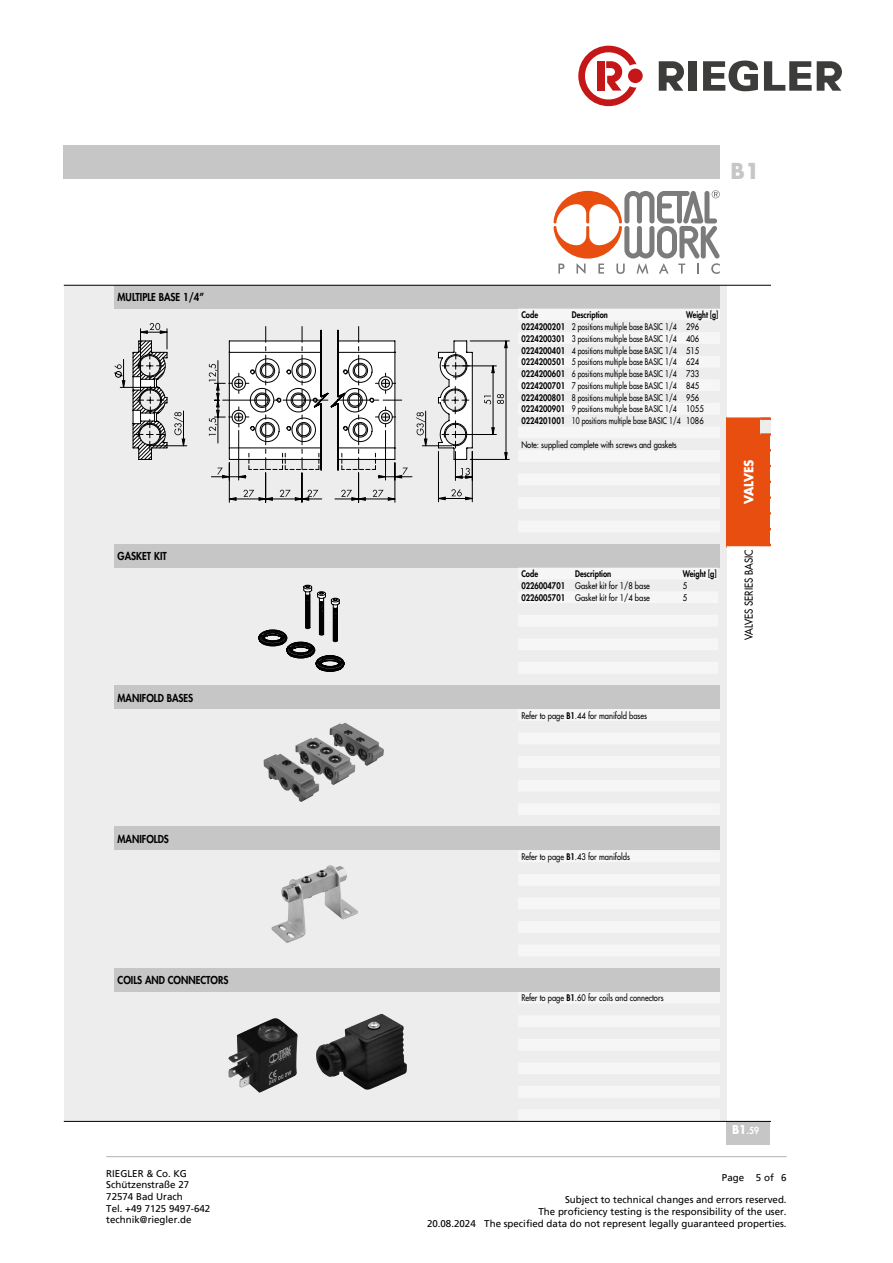
<style>
.page{position:relative;width:893px;height:1263px;background:#fff}
.page>*{position:absolute;margin:0;border:0;box-sizing:border-box;transform-origin:0 0}
.t1{font:700 21.3px "Futura Std";color:#c6c6c6}
.t2{font:700 12.45px "Futura Std";color:#fff;scale:.95 1}
.t3{font:800 10.65px "Futura Std";color:#000;scale:.9 1}
.t4{font:500 10.65px "Futura Std";color:#000;scale:.9 1}
.t5{font:9.75px/11.7px "Frutiger LT Pro";color:#000}
.t6{font:800 9.45px "Futura Std";color:#fff;scale:.9 1}
.t7{font:500 8.85px/11.9px "Futura Std";color:#000;scale:.77 1}
.t8{font:500 8.85px "Futura Std";color:#000;scale:.85 1}
.t9{font:800 8.85px "Futura Std";color:#000;scale:.85 1}
.s1{font-weight:800}
.s2{font-weight:700;font-size:11.85px}
</style>
<div class="page">
<svg style="left:659px;top:61px;width:25px;height:30px"></svg>
<div style="left:689px;top:61px;width:8px;height:30px;background:#3c3c3b"></div>
<svg style="left:703px;top:61px;width:55px;height:30px"></svg>
<svg style="left:764px;top:61px;width:78px;height:30px"></svg>
<svg style="left:578px;top:46px;width:58px;height:60px"></svg>
<div style="left:628px;top:69px;width:15px;height:14px;background:#c51718;border-radius:50%"></div>
<hr style="left:106px;top:1156px;width:681px;height:1px;background:#b3b2b2">
<div style="left:64px;top:285px;width:663px;height:836px;background:#ededed"></div>
<div style="left:727px;top:1121px;width:43px;height:24px;background:#c6c6c6"></div>
<div style="left:64px;top:145px;width:656px;height:34px;background:#c6c6c6"></div>
<svg style="left:553px;top:190px;width:167px;height:84px"></svg>
<div style="left:727px;top:417px;width:43px;height:130px;background:#e84e0f"></div>
<hr style="left:727px;top:546px;width:43px;height:3px;background:#fff">
<div style="left:760px;top:419px;width:10px;height:15px;background:#ededed"></div>
<svg style="left:518px;top:1120px;width:202px;height:1px"></svg>
<img style="left:228px;top:1018px;width:70px;height:75px">
<img style="left:316px;top:1014px;width:91px;height:76px">
<div style="left:114px;top:968px;width:606px;height:24px;background:#c6c6c6"></div>
<div style="left:114px;top:685px;width:606px;height:24px;background:#c6c6c6"></div>
<div style="left:114px;top:827px;width:606px;height:23px;background:#c6c6c6"></div>
<img style="left:271px;top:865px;width:87px;height:78px">
<img style="left:264px;top:722px;width:120px;height:80px">
<div style="left:114px;top:544px;width:606px;height:24px;background:#c6c6c6"></div>
<svg style="left:258px;top:585px;width:86px;height:87px"></svg>
<div style="left:114px;top:285px;width:606px;height:24px;background:#c6c6c6"></div>
<hr style="left:438px;top:451px;width:1px;height:51px;background:#000">
<hr style="left:472px;top:451px;width:1px;height:51px;background:#000">
<hr style="left:470px;top:341px;width:39px;height:1px;background:#000">
<hr style="left:470px;top:459px;width:39px;height:1px;background:#000">
<hr style="left:120px;top:387px;width:31px;height:1px;background:#000">
<svg style="left:114px;top:364px;width:8px;height:23px"></svg>
<svg style="left:439px;top:340px;width:34px;height:160px"></svg>
<svg style="left:122px;top:341px;width:385px;height:118px"></svg>
<svg style="left:209px;top:326px;width:216px;height:176px"></svg>
<svg style="left:133px;top:323px;width:35px;height:137px"></svg>
<hr style="left:64px;top:285px;width:706px;height:1px;background:#000">
<hr style="left:64px;top:1121px;width:706px;height:1px;background:#000">
<p class="t3" style="left:118px;top:291px;width:98px">MULTIPLE BASE 1/4”</p>
<p class="t3" style="left:118px;top:550px;width:56px">GASKET KIT</p>
<p class="t3" style="left:118px;top:691px;width:86px">MANIFOLD BASES</p>
<p class="t3" style="left:118px;top:832px;width:59px">MANIFOLDS</p>
<p class="t3" style="left:118px;top:974px;width:125px">COILS AND CONNECTORS</p>
<p class="t5" style="left:106px;top:1167px;width:105px">RIEGLER &amp; Co. KG<br>Schützenstraße 27<br>72574 Bad Urach<br>Tel. +49 7125 9497-642 technik@riegler.de</p>
<h1 class="t1" style="left:731px;top:157px;width:31px">B1</h1>
<p class="t9" style="left:521px;top:309px;width:21px">Code</p>
<p class="t9" style="left:572px;top:309px;width:44px">Description</p>
<p class="t7" style="left:521px;top:309px;width:257px;text-indent:165px"><span class="s1">Weight [g] 0224200201</span> 2 positions multiple base BASIC 1/4 296<br><span class="s1">0224200301</span> 3 positions multiple base BASIC 1/4 406<br><span class="s1">0224200401</span> 4 positions multiple base BASIC 1/4 515<br><span class="s1">0224200501</span> 5 positions multiple base BASIC 1/4 624<br><span class="s1">0224200601</span> 6 positions multiple base BASIC 1/4 733<br><span class="s1">0224200701</span> 7 positions multiple base BASIC 1/4 845<br><span class="s1">0224200801</span> 8 positions multiple base BASIC 1/4 956<br><span class="s1">0224200901</span> 9 positions multiple base BASIC 1/4 1055<br><span class="s1">0224201001</span> 10 positions multiple base BASIC 1/4 1086</p>
<p class="t8" style="left:521px;top:439px;width:184px">Note: supplied complete with screws and gaskets</p>
<p class="t9" style="left:521px;top:568px;width:21px">Code</p>
<p class="t9" style="left:575px;top:568px;width:44px">Description</p>
<p class="t9" style="left:683px;top:568px;width:41px">Weight [g]</p>
<p class="t8" style="left:521px;top:580px;width:153px"><span class="s1">0226004701</span> Gasket kit for 1/8 base</p>
<p class="t8" style="left:683px;top:580px;width:7px">5</p>
<p class="t8" style="left:521px;top:592px;width:153px"><span class="s1">0226005701</span> Gasket kit for 1/4 base</p>
<p class="t8" style="left:683px;top:592px;width:7px">5</p>
<h2 class="t2" style="left:741px;top:504px;width:49px;rotate:-90deg">VALVES</h2>
<p class="t4" style="left:742px;top:640px;width:102px;rotate:-90deg">VALVES SERIES BASIC</p>
<p class="t8" style="left:521px;top:710px;width:149px">Refer to page <span class="s1">B1</span>.44 for manifold bases</p>
<p class="t8" style="left:521px;top:851px;width:129px">Refer to page <span class="s1">B1</span>.43 for manifolds</p>
<p class="t8" style="left:521px;top:992px;width:169px">Refer to page <span class="s1">B1</span>.60 for coils and connectors</p>
<p class="t6" style="left:732px;top:1125px;width:32px"><span class="s2">B1</span>.59</p>
<p class="t5" style="left:427px;top:1217px;width:50px">20.08.2024</p>
<p class="t5" style="left:722px;top:1172px;width:66px">Page 5 of 6</p>
<p class="t5" style="left:484px;top:1194px;width:304px;text-align:right">Subject to technical changes and errors reserved.<br>The proficiency testing is the responsibility of the user.<br>The specified data do not represent legally guaranteed properties.</p>
</div>
